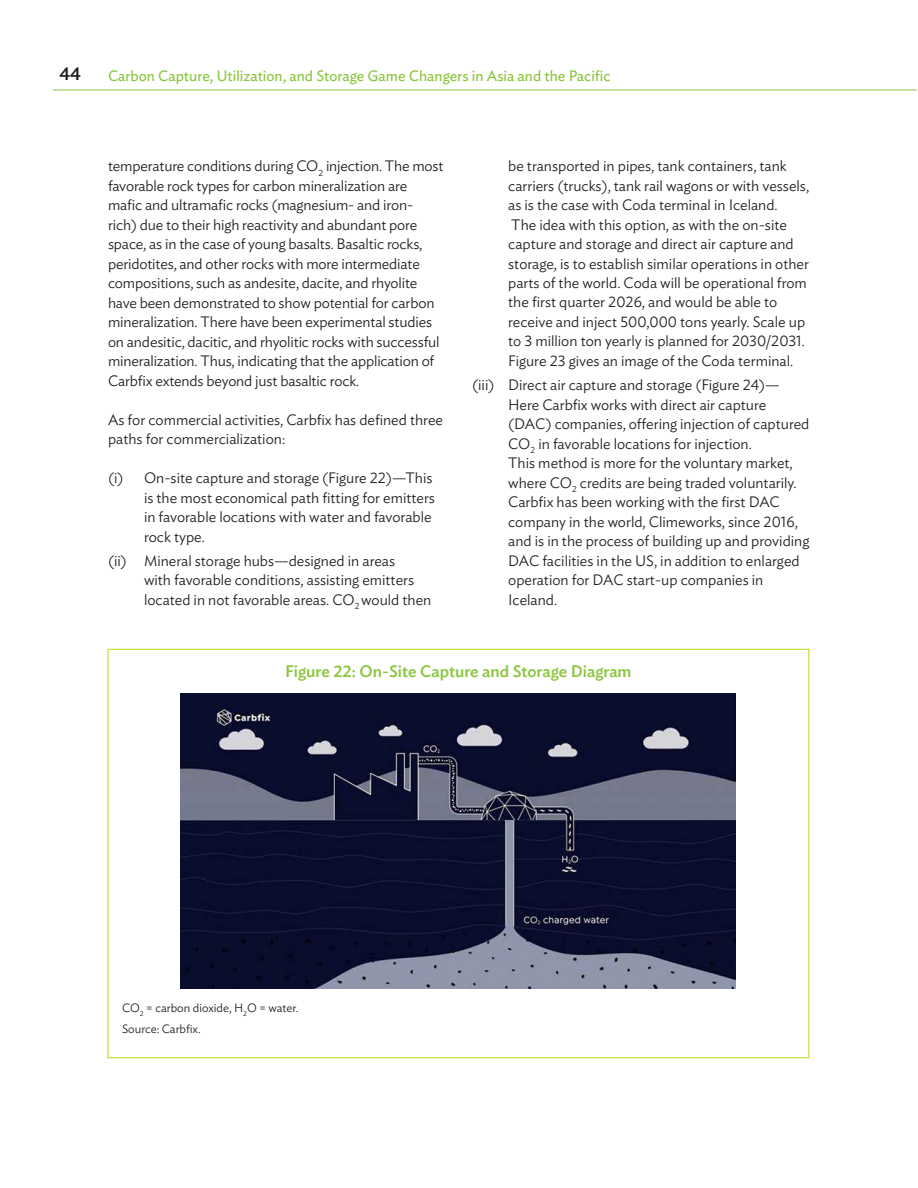
<style>
.page{position:relative;width:918px;height:1188px;background:#fff}
.page>*{position:absolute;margin:0;border:0;box-sizing:border-box;transform-origin:0 0}
.t1{font:500 18px "Ideal Sans";color:#231f20}
.t2{font:500 16.5px "Ideal Sans";color:#8bc63e}
.t3{font:300 15px/19.5px "Ideal Sans";color:#231f20}
.t4{font:15px "Ideal Sans";color:#8bc63e}
.t5{font:300 12px/20.9px "Ideal Sans";color:#231f20}
</style>
<div class="page">
<hr style="left:53px;top:90px;width:864px;height:1px;background:#8bc63e">
<img style="left:181px;top:693px;width:555px;height:296px">
<p class="t1" style="left:60px;top:60px;width:23px">44</p>
<p class="t4" style="left:108px;top:64px;width:504px">Carbon Capture, Utilization, and Storage Game Changers in Asia and the Pacific</p>
<p class="t3" style="left:108px;top:155px;width:337px">temperature conditions during CO<sub>2</sub> injection. The most favorable rock types for carbon mineralization are mafic and ultramafic rocks (magnesium- and iron&shy;rich) due to their high reactivity and abundant pore space, as in the case of young basalts. Basaltic rocks, peridotites, and other rocks with more intermediate compositions, such as andesite, dacite, and rhyolite have been demonstrated to show potential for carbon mineralization. There have been experimental studies on andesitic, dacitic, and rhyolitic rocks with successful mineralization. Thus, indicating that the application of Carbfix extends beyond just basaltic rock.</p>
<p class="t3" style="left:108px;top:408px;width:337px">As for commercial activities, Carbfix has defined three paths for commercialization:</p>
<p class="t3" style="left:144px;top:467px;width:293px;text-indent:-36px">(i) On-site capture and storage (Figure 22)—This is the most economical path fitting for emitters in favorable locations with water and favorable rock type.</p>
<p class="t3" style="left:144px;top:549px;width:289px;text-indent:-36px">(ii) Mineral storage hubs—designed in areas<br>with favorable conditions, assisting emitters located in not favorable areas. CO<sub>2</sub> would then</p>
<p class="t3" style="left:508px;top:155px;width:302px">be transported in pipes, tank containers, tank carriers (trucks), tank rail wagons or with vessels, as is the case with Coda terminal in Iceland.<br>The idea with this option, as with the on-site capture and storage and direct air capture and storage, is to establish similar operations in other parts of the world. Coda will be operational from the first quarter 2026, and would be able to receive and inject 500,000 tons yearly. Scale up to 3 million ton yearly is planned for 2030/2031.<br>Figure 23 gives an image of the Coda terminal.</p>
<p class="t3" style="left:508px;top:374px;width:303px;text-indent:-36px">(iii) Direct air capture and storage (Figure 24)— Here Carbfix works with direct air capture (DAC) companies, offering injection of captured CO<sub>2</sub> in favorable locations for injection.<br>This method is more for the voluntary market, where CO<sub>2</sub> credits are being traded voluntarily.<br>Carbfix has been working with the first DAC company in the world, Climeworks, since 2016, and is in the process of building up and providing DAC facilities in the US, in addition to enlarged operation for DAC start-up companies in Iceland.</p>
<p class="t2" style="left:285px;top:658px;width:348px">Figure 22: On-Site Capture and Storage Diagram</p>
<p class="t5" style="left:122px;top:997px;width:178px">CO<sub>2</sub> = carbon dioxide, H<sub>2</sub>O = water.<br>Source: Carbfix.</p>
</div>
